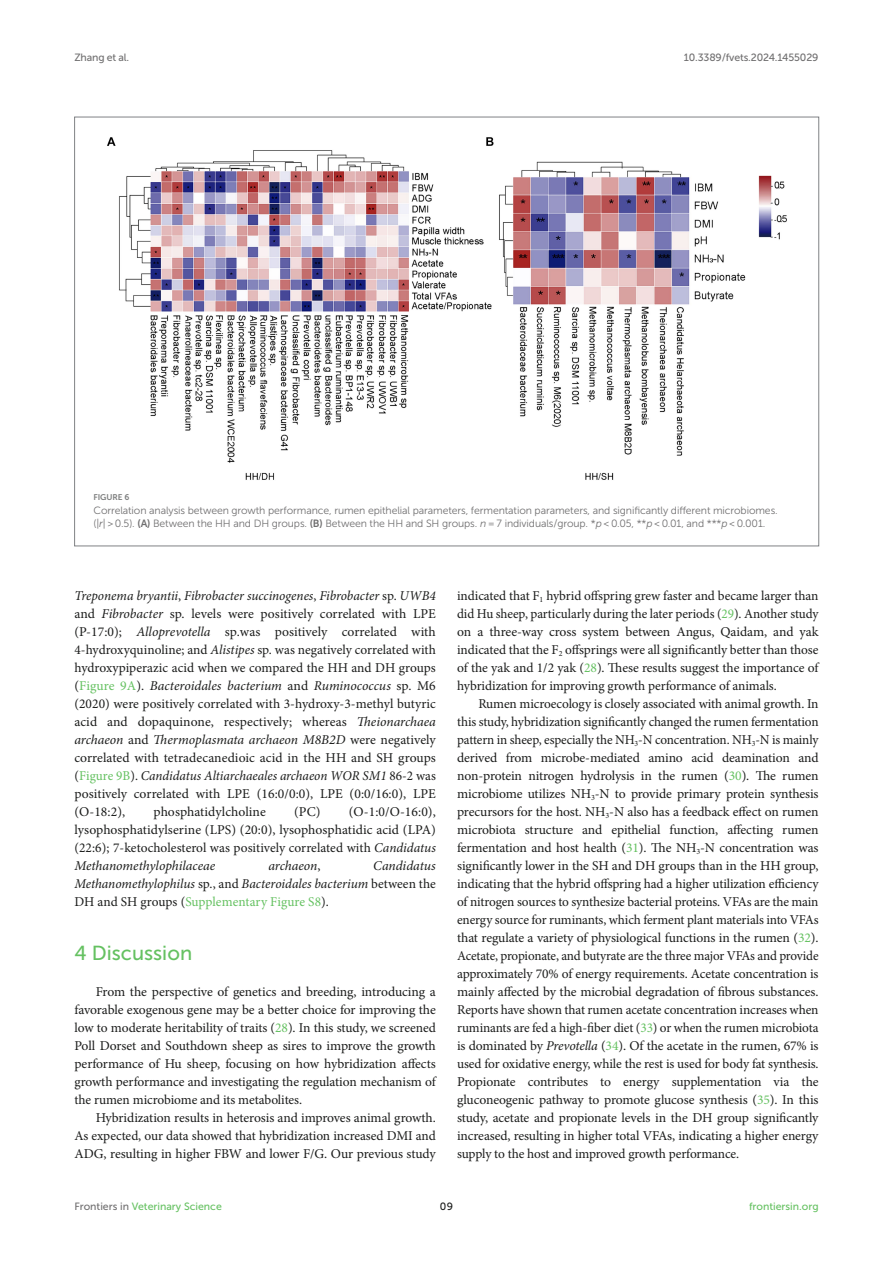
<style>
.page{position:relative;width:893px;height:1263px;background:#fff}
.page>*{position:absolute;margin:0;border:0;box-sizing:border-box;transform-origin:0 0}
.HEAD_1{font:20.25px "Museo Sans 500";color:#65c161}
.TEXT{font:13.5px/18px "Minion Pro";letter-spacing:-.01em;color:#1b1c1b;text-align:justify}
.TEXT_FLUSH{font:13.5px/18px "Minion Pro";color:#1b1c1b;text-align:justify}
.TEXT_FLUSH-2{font:italic 13.5px/18px "Minion Pro";color:#1b1c1b;text-align:justify}
.FIG_LEG{font:10.5px/13.5px "Museo Sans 300";letter-spacing:-.01em;color:#706f70}
.t1{font:10.5px "Museo Sans 500";color:#65c161}
.t2{font:10.5px "Museo Sans 500";letter-spacing:-.015em;color:#706f70}
.t3{font:10.5px "Museo Sans 500";color:#1b1c1b}
.FIG_HD{font:8.25px "Museo Sans 700";letter-spacing:-.01em;color:#7e7f7f}
.s1{font-style:italic}
.s2{font-family:"Museo Sans 700"}
.s3{color:#65c161}
.s4{font-style:normal}
.s5{font-style:normal;color:#65c161}
.s6{color:#706f70}
</style>
<div class="page">
<img style="left:107px;top:137px;width:680px;height:343px">
<p class="t2" style="left:74px;top:51px;width:56px">Zhang et al.</p>
<p class="t2" style="left:684px;top:51px;width:136px">10.3389/fvets.2024.1455029</p>
<p class="FIG_HD" style="left:94px;top:493px;width:37px">FIGURE 6</p>
<p class="FIG_LEG" style="left:94px;top:503px;width:686px">Correlation analysis between growth performance, rumen epithelial parameters, fermentation parameters, and significantly different microbiomes. (|<span class="s1">r</span>| &gt; 0.5). <span class="s2">(A)</span> Between the HH and DH groups. <span class="s2">(B)</span> Between the HH and SH groups. <span class="s1">n</span> = 7 individuals/group. *<span class="s1">p</span> &lt; 0.05, **<span class="s1">p</span> &lt; 0.01, and ***<span class="s1">p</span> &lt; 0.001.</p>
<p class="TEXT_FLUSH" style="left:74px;top:587px;width:363px"><span class="s1">Treponema bryantii</span>, <span class="s1">Fibrobacter succinogenes</span>, <span class="s1">Fibrobacter</span> sp. <span class="s1">UWB4 </span>and <span class="s1">Fibrobacter</span> sp. levels were positively correlated with LPE (P-17:0); <span class="s1">Alloprevotella</span> sp.was positively correlated with 4-hydroxyquinoline; and <span class="s1">Alistipes</span> sp. was negatively correlated with hydroxypiperazic acid when we compared the HH and DH groups (<span class="s3">Figure 9A</span>). <span class="s1">Bacteroidales bacterium</span> and <span class="s1">Ruminococcus</span> sp. M6 (2020) were positively correlated with 3-hydroxy-3-methyl butyric acid and dopaquinone, respectively; whereas <span class="s1">Theionarchaea archaeon</span> and <span class="s1">Thermoplasmata archaeon M8B2D</span> were negatively correlated with tetradecanedioic acid in the HH and SH groups (<span class="s3">Figure 9B</span>). <span class="s1">Candidatus Altiarchaeales archaeon WOR SM1</span> 86-2 was positively correlated with LPE (16:0/0:0), LPE (0:0/16:0), LPE (O-18:2),</p>
<p class="TEXT_FLUSH" style="left:154px;top:803px;width:114px">phosphatidylcholine</p>
<p class="TEXT_FLUSH" style="left:294px;top:803px;width:28px">(PC)</p>
<p class="TEXT_FLUSH" style="left:74px;top:803px;width:363px;text-indent:274px">(O-1:0/O-16:0), lysophosphatidylserine (LPS) (20:0), lysophosphatidic acid (LPA) (22:6); 7-ketocholesterol was positively correlated with <span class="s1">Candidatus Methanomethylophilaceae</span></p>
<p class="TEXT_FLUSH-2" style="left:74px;top:857px;width:363px;text-indent:299px">Candidatus Methanomethylophilus <span class="s4">sp., and</span> Bacteroidales bacterium <span class="s4">between the DH and SH groups (</span><span class="s5">Supplementary Figure S8</span><span class="s4">).</span></p>
<p class="HEAD_1" style="left:74px;top:942px;width:119px">4 Discussion</p>
<p class="TEXT_FLUSH" style="left:74px;top:983px;width:363px;text-indent:21px">From the perspective of genetics and breeding, introducing a favorable exogenous gene may be a better choice for improving the low to moderate heritability of traits (<span class="s3">28</span>). In this study, we screened Poll Dorset and Southdown sheep as sires to improve the growth performance of Hu sheep, focusing on how hybridization affects growth performance and investigating the regulation mechanism of the rumen microbiome and its metabolites.</p>
<p class="TEXT" style="left:74px;top:1109px;width:363px;text-indent:21px">Hybridization results in heterosis and improves animal growth.<br>As expected, our data showed that hybridization increased DMI and ADG, resulting in higher FBW and lower F/G. Our previous study</p>
<p class="TEXT_FLUSH-2" style="left:268px;top:857px;width:54px">archaeon<span class="s4">,</span></p>
<p class="TEXT" style="left:457px;top:587px;width:363px">indicated that F<sub>1</sub> hybrid offspring grew faster and became larger than did Hu sheep, particularly during the later periods (<span class="s3">29</span>). Another study on a three-way cross system between Angus, Qaidam, and yak indicated that the F<sub>2</sub> offsprings were all significantly better than those of the yak and 1/2 yak (<span class="s3">28</span>). These results suggest the importance of hybridization for improving growth performance of animals.</p>
<p class="TEXT" style="left:457px;top:695px;width:363px;text-indent:21px">Rumen microecology is closely associated with animal growth. In this study, hybridization significantly changed the rumen fermentation pattern in sheep, especially the NH<sub>3</sub>-N concentration. NH<sub>3</sub>-N is mainly derived from microbe-mediated amino acid deamination and non-protein nitrogen hydrolysis in the rumen (<span class="s3">30</span>). The rumen microbiome utilizes NH<sub>3</sub>-N to provide primary protein synthesis precursors for the host. NH<sub>3</sub>-N also has a feedback effect on rumen microbiota structure and epithelial function, affecting rumen fermentation and host health (<span class="s3">31</span>). The NH<sub>3</sub>-N concentration was significantly lower in the SH and DH groups than in the HH group, indicating that the hybrid offspring had a higher utilization efficiency of nitrogen sources to synthesize bacterial proteins. VFAs are the main energy source for ruminants, which ferment plant materials into VFAs that regulate a variety of physiological functions in the rumen (<span class="s3">32</span>).<br>Acetate, propionate, and butyrate are the three major VFAs and provide approximately 70% of energy requirements. Acetate concentration is mainly affected by the microbial degradation of fibrous substances.<br>Reports have shown that rumen acetate concentration increases when ruminants are fed a high-fiber diet (<span class="s3">33</span>) or when the rumen microbiota is dominated by <span class="s1">Prevotella</span> (<span class="s3">34</span>). Of the acetate in the rumen, 67% is used for oxidative energy, while the rest is used for body fat synthesis.<br>Propionate contributes to energy supplementation via the gluconeogenic pathway to promote glucose synthesis (<span class="s3">35</span>). In this study, acetate and propionate levels in the DH group significantly increased, resulting in higher total VFAs, indicating a higher energy supply to the host and improved growth performance.</p>
<p class="t1" style="left:74px;top:1200px;width:149px"><span class="s6">Frontiers in</span> Veterinary Science</p>
<p class="t3" style="left:440px;top:1200px;width:15px">09</p>
<p class="t1" style="left:749px;top:1200px;width:71px">frontiersin.org</p>
</div>
